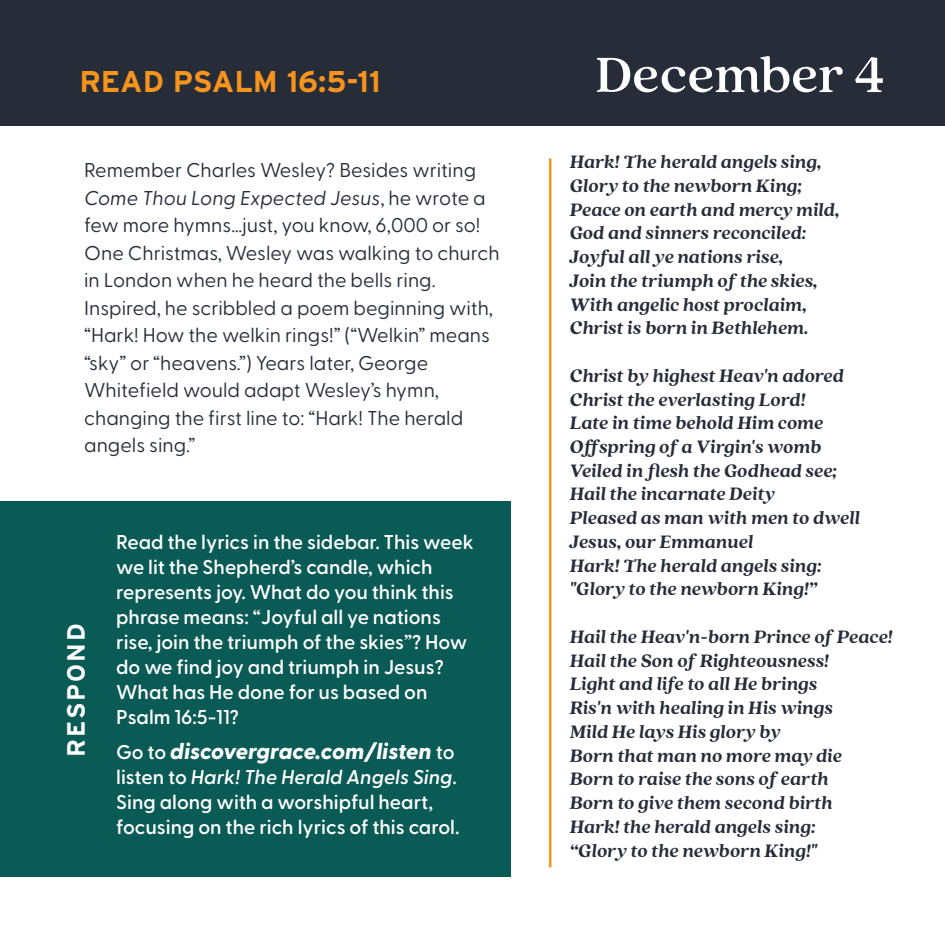
<style>
.page{position:relative;width:945px;height:945px;background:#fff}
.page>*{position:absolute;margin:0;border:0;box-sizing:border-box;transform-origin:0 0}
.t1{font:500 55px "Quincy CF";color:#fff}
.t2{font:700 30px "Interstate";color:#f7941d}
.t3{font:700 25px "Interstate";letter-spacing:.08em;color:#fff}
.t4{font:italic 800 22.5px "Greycliff CF";letter-spacing:-.005em;color:#fff}
.t5{font:italic 800 20px/23.8px "Quincy CF";letter-spacing:-.005em;color:#262d39}
.t6{font:20px/27.5px "Greycliff CF";color:#262d39}
.t7{font:600 20px/25px "Greycliff CF";color:#fff}
.s1{font-style:italic}
.s2{font-weight:600;font-style:normal;font-size:20px}
</style>
<div class="page">
<div style="left:0;top:0;width:945px;height:125px;background:#262d39"></div>
<div style="left:0;top:501px;width:510px;height:376px;background:#0a5a56"></div>
<hr style="left:549px;top:158px;width:2px;height:709px;background:#f7941d">
<h2 class="t2" style="left:79px;top:63px;width:303px">READ PSALM 16:5-11</h2>
<h1 class="t1" style="left:595px;top:48px;width:291px">December 4</h1>
<p class="t6" style="left:84px;top:158px;width:417px">Remember Charles Wesley? Besides writing <span class="s1">Come Thou Long Expected Jesus</span>, he wrote a few more hymns…just, you know, 6,000 or so!<br>One Christmas, Wesley was walking to church in London when he heard the bells ring.<br>Inspired, he scribbled a poem beginning with, “Hark! How the welkin rings!” (“Welkin” means “sky” or “heavens.”) Years later, George Whitefield would adapt Wesley’s hymn, changing the first line to: “Hark! The herald angels sing.”</p>
<p class="t5" style="left:570px;top:151px;width:271px">Hark! The herald angels sing,<br>Glory to the newborn King;<br>Peace on earth and mercy mild,<br>God and sinners reconciled:<br>Joyful all ye nations rise,<br>Join the triumph of the skies,<br>With angelic host proclaim,<br>Christ is born in Bethlehem.</p>
<p class="t5" style="left:570px;top:364px;width:292px">Christ by highest Heav'n adored<br>Christ the everlasting Lord!<br>Late in time behold Him come<br>Offspring of a Virgin's womb<br>Veiled in flesh the Godhead see;<br>Hail the incarnate Deity<br>Pleased as man with men to dwell<br>Jesus, our Emmanuel<br>Hark! The herald angels sing: "Glory to the newborn King!”</p>
<p class="t5" style="left:570px;top:625px;width:324px">Hail the Heav'n-born Prince of Peace!<br>Hail the Son of Righteousness!<br>Light and life to all He brings<br>Ris'n with healing in His wings<br>Mild He lays His glory by<br>Born that man no more may die<br>Born to raise the sons of earth<br>Born to give them second birth<br>Hark! the herald angels sing:<br>“Glory to the newborn King!"</p>
<p class="t7" style="left:116px;top:530px;width:359px">Read the lyrics in the sidebar. This week we lit the Shepherd’s candle, which represents joy. What do you think this phrase means: “Joyful all ye nations rise, join the triumph of the skies”? How do we find joy and triumph in Jesus?<br>What has He done for us based on Psalm 16:5-11?</p>
<p class="t4" style="left:116px;top:741px;width:340px"><span class="s2">Go to</span> discovergrace.com/listen <span class="s2">to</span></p>
<p class="t7" style="left:116px;top:765px;width:345px">listen to <span class="s1">Hark! The Herald Angels Sing</span>.<br>Sing along with a worshipful heart, focusing on the rich lyrics of this carol.</p>
<p class="t3" style="left:61px;top:757px;width:135px;rotate:-90deg">RESPOND</p>
</div>
